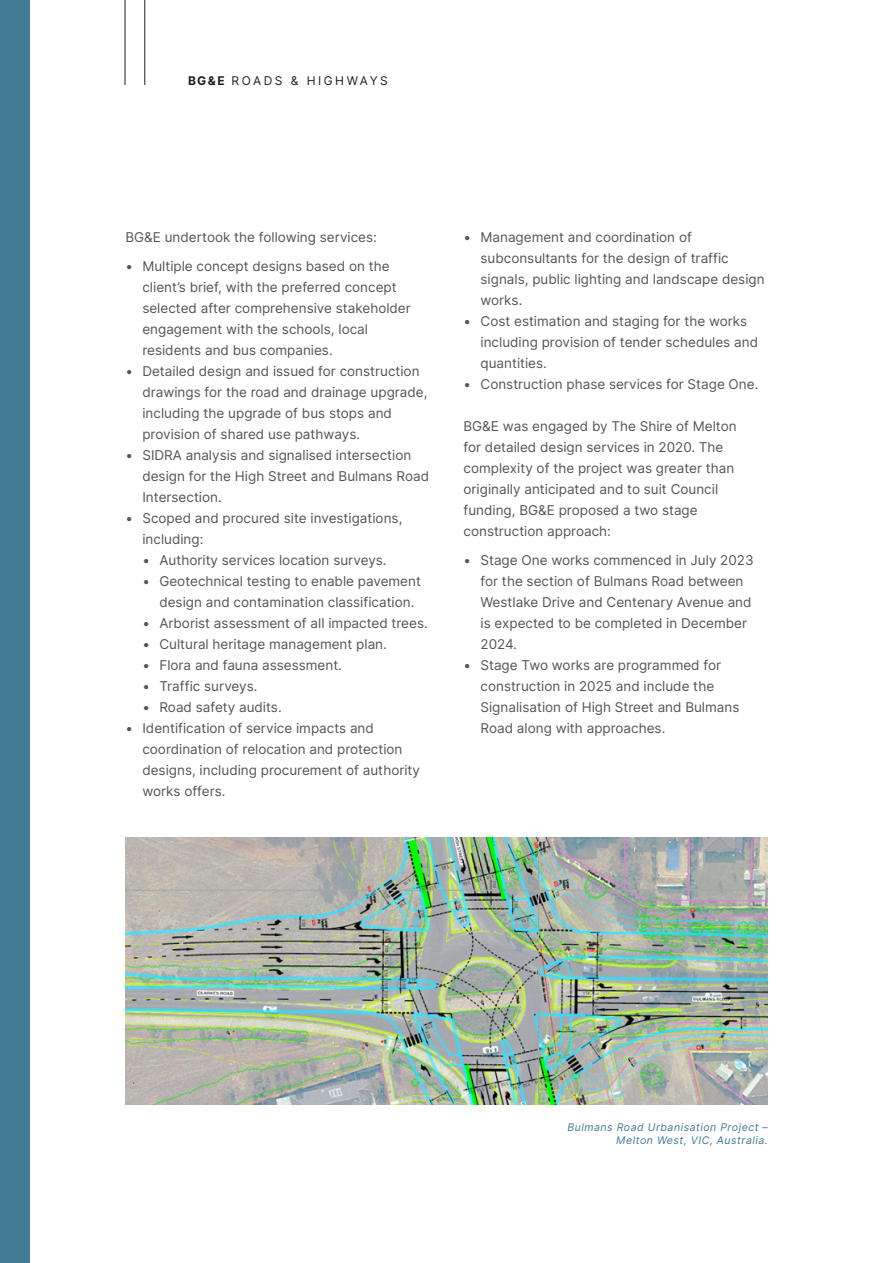
<style>
.page{position:relative;width:893px;height:1263px;background:#fff}
.page>*{position:absolute;margin:0;border:0;box-sizing:border-box;transform-origin:0 0}
.Body_Text_BG_E{font:13.5px/21px "Inter";color:#52555a}
.t1{font:12px "Inter";letter-spacing:.21em;color:#231f20}
.t2{font:10.5px "Inter";letter-spacing:.05em;color:#3f7a96}
</style>
<div class="page">
<img style="left:125px;top:838px;width:643px;height:266px">
<hr style="left:125px;top:0;width:1px;height:85px;background:#231f20">
<div style="left:0;top:0;width:30px;height:1263px;background:#427a94"></div>
<hr style="left:144px;top:0;width:1px;height:85px;background:#231f20">
<p class="t1" style="left:188px;top:72px;width:201px">BG&amp;E ROADS &amp; HIGHWAYS</p>
<p class="Body_Text_BG_E" style="left:125px;top:226px;width:253px">BG&amp;E undertook the following services:</p>
<p class="Body_Text_BG_E" style="left:142px;top:256px;width:270px;text-indent:-17px">• Multiple concept designs based on the client’s brief, with the preferred concept selected after comprehensive stakeholder engagement with the schools, local residents and bus companies.</p>
<p class="Body_Text_BG_E" style="left:142px;top:361px;width:287px;text-indent:-17px">• Detailed design and issued for construction drawings for the road and drainage upgrade, including the upgrade of bus stops and provision of shared use pathways.</p>
<p class="Body_Text_BG_E" style="left:142px;top:445px;width:288px;text-indent:-17px">• SIDRA analysis and signalised intersection design for the High Street and Bulmans Road<br>Intersection.</p>
<p class="Body_Text_BG_E" style="left:142px;top:508px;width:262px;text-indent:-17px">• Scoped and procured site investigations, including:</p>
<p class="Body_Text_BG_E" style="left:142px;top:550px;width:246px">• Authority services location surveys.</p>
<p class="Body_Text_BG_E" style="left:159px;top:571px;width:263px;text-indent:-17px">• Geotechnical testing to enable pavement design and contamination classification.</p>
<p class="Body_Text_BG_E" style="left:142px;top:613px;width:287px">• Arborist assessment of all impacted trees.</p>
<p class="Body_Text_BG_E" style="left:142px;top:634px;width:246px">• Cultural heritage management plan.</p>
<p class="Body_Text_BG_E" style="left:142px;top:655px;width:201px">• Flora and fauna assessment.</p>
<p class="Body_Text_BG_E" style="left:142px;top:676px;width:117px">• Traffic surveys.</p>
<p class="Body_Text_BG_E" style="left:142px;top:697px;width:141px">• Road safety audits.</p>
<p class="Body_Text_BG_E" style="left:142px;top:718px;width:279px;text-indent:-17px">• Identification of service impacts and coordination of relocation and protection designs, including procurement of authority works offers.</p>
<p class="Body_Text_BG_E" style="left:480px;top:226px;width:286px;text-indent:-17px">• Management and coordination of subconsultants for the design of traffic signals, public lighting and landscape design works.</p>
<p class="Body_Text_BG_E" style="left:480px;top:310px;width:279px;text-indent:-17px">• Cost estimation and staging for the works including provision of tender schedules and quantities.</p>
<p class="Body_Text_BG_E" style="left:463px;top:373px;width:296px">• Construction phase services for Stage One.</p>
<p class="Body_Text_BG_E" style="left:463px;top:415px;width:275px">BG&amp;E was engaged by The Shire of Melton for detailed design services in 2020. The complexity of the project was greater than originally anticipated and to suit Council funding, BG&amp;E proposed a two stage construction approach:</p>
<p class="Body_Text_BG_E" style="left:480px;top:550px;width:275px;text-indent:-17px">• Stage One works commenced in July 2023 for the section of Bulmans Road between<br>Westlake Drive and Centenary Avenue and is expected to be completed in December<br>2024.</p>
<p class="Body_Text_BG_E" style="left:480px;top:655px;width:260px;text-indent:-17px">• Stage Two works are programmed for construction in 2025 and include the Signalisation of High Street and Bulmans Road along with approaches.</p>
<p class="t2" style="left:567px;top:1119px;width:202px">Bulmans Road Urbanisation Project –</p>
<p class="t2" style="left:616px;top:1133px;width:153px">Melton West, VIC, Australia.</p>
</div>
